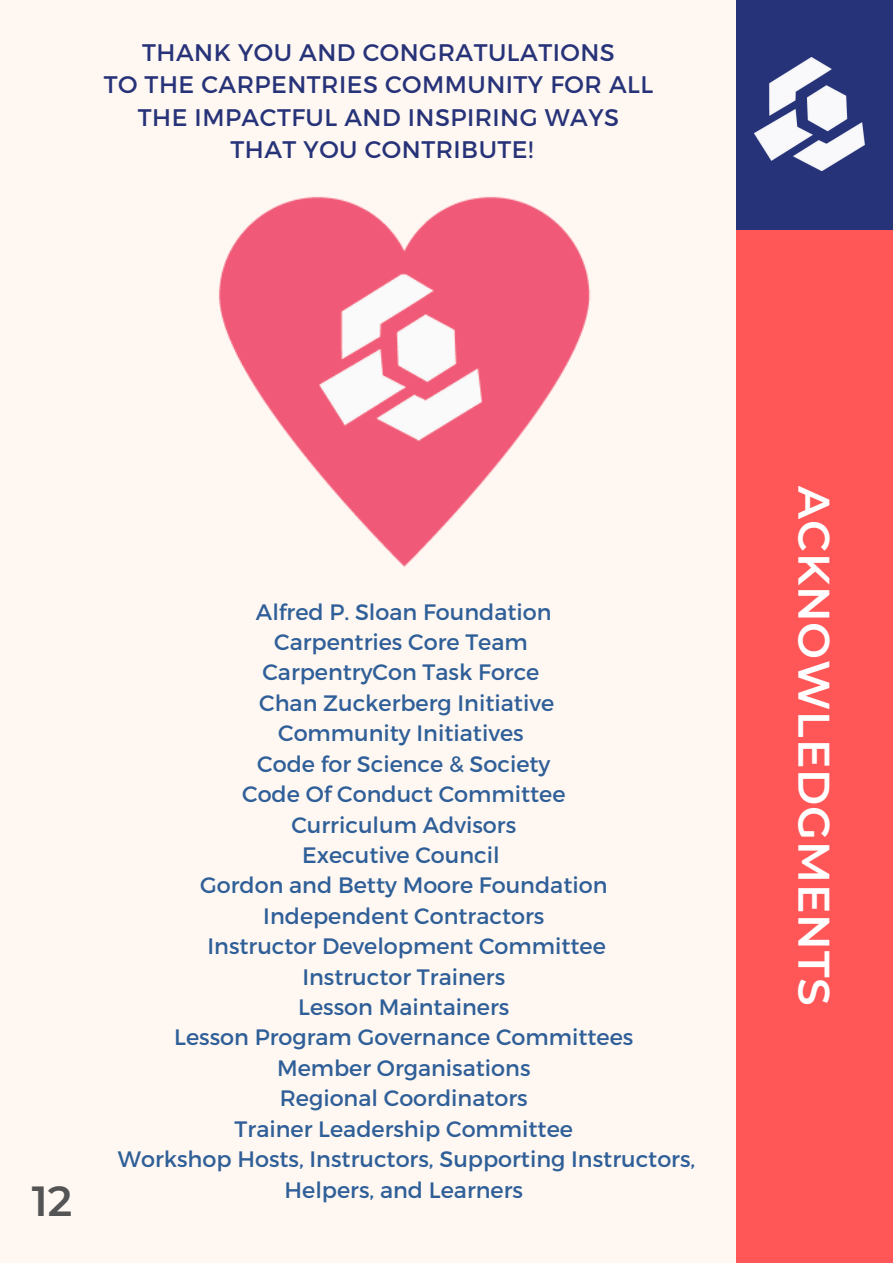
<style>
.page{position:relative;width:893px;height:1264px;background:#fff}
.page>*{position:absolute;margin:0;border:0;box-sizing:border-box;transform-origin:0 0}
.t1{font:600 43.95px "Montserrat";letter-spacing:.02em;color:#fff}
.t2{font:600 42px "Montserrat";color:#545454}
.t3{font:24px "Montserrat";letter-spacing:.02em;color:#273379}
.t4{font:22.35px/30.5px "Montserrat";color:#2f5f98;text-align:center}
</style>
<div class="page">
<div style="left:0;top:0;width:892px;height:1262px;background:#fff7f1"></div>
<div style="left:735px;top:0;width:157px;height:243px;background:#273379"></div>
<div style="left:735px;top:230px;width:157px;height:1032px;background:#ff5757"></div>
<img style="left:754px;top:57px;width:111px;height:114px">
<img style="left:219px;top:196px;width:372px;height:371px">
<p class="t3" style="left:142px;top:36px;width:474px">THANK YOU AND CONGRATULATIONS</p>
<p class="t3" style="left:104px;top:69px;width:551px">TO THE CARPENTRIES COMMUNITY FOR ALL</p>
<p class="t3" style="left:138px;top:102px;width:482px">THE IMPACTFUL AND INSPIRING WAYS</p>
<p class="t3" style="left:230px;top:134px;width:304px">THAT YOU CONTRIBUTE!</p>
<p class="t2" style="left:32px;top:1175px;width:42px">12</p>
<p class="t4" style="left:256px;top:595px;width:297px">Alfred P. Sloan Foundation</p>
<p class="t4" style="left:274px;top:625px;width:255px">Carpentries Core Team</p>
<p class="t4" style="left:262px;top:656px;width:278px">CarpentryCon Task Force</p>
<p class="t4" style="left:259px;top:686px;width:296px">Chan Zuckerberg Initiative</p>
<p class="t4" style="left:278px;top:717px;width:247px">Community Initiatives</p>
<p class="t4" style="left:257px;top:747px;width:295px">Code for Science &amp; Society</p>
<p class="t4" style="left:242px;top:777px;width:325px">Code Of Conduct Committee</p>
<p class="t4" style="left:291px;top:808px;width:226px">Curriculum Advisors</p>
<p class="t4" style="left:302px;top:838px;width:199px">Executive Council</p>
<p class="t4" style="left:200px;top:869px;width:409px">Gordon and Betty Moore Foundation</p>
<p class="t4" style="left:263px;top:899px;width:282px">Independent Contractors</p>
<p class="t4" style="left:207px;top:929px;width:400px">Instructor Development Committee</p>
<p class="t4" style="left:302px;top:960px;width:204px">Instructor Trainers</p>
<p class="t4" style="left:298px;top:990px;width:212px">Lesson Maintainers</p>
<p class="t4" style="left:174px;top:1021px;width:460px">Lesson Program Governance Committees</p>
<p class="t4" style="left:277px;top:1051px;width:255px">Member Organisations</p>
<p class="t4" style="left:280px;top:1081px;width:249px">Regional Coordinators</p>
<p class="t4" style="left:235px;top:1112px;width:340px">Trainer Leadership Committee</p>
<p class="t4" style="left:118px;top:1142px;width:579px">Workshop Hosts, Instructors, Supporting Instructors,<br>Helpers, and Learners</p>
<p class="t1" style="left:840px;top:486px;width:521px;rotate:90deg">ACKNOWLEDGMENTS</p>
</div>
